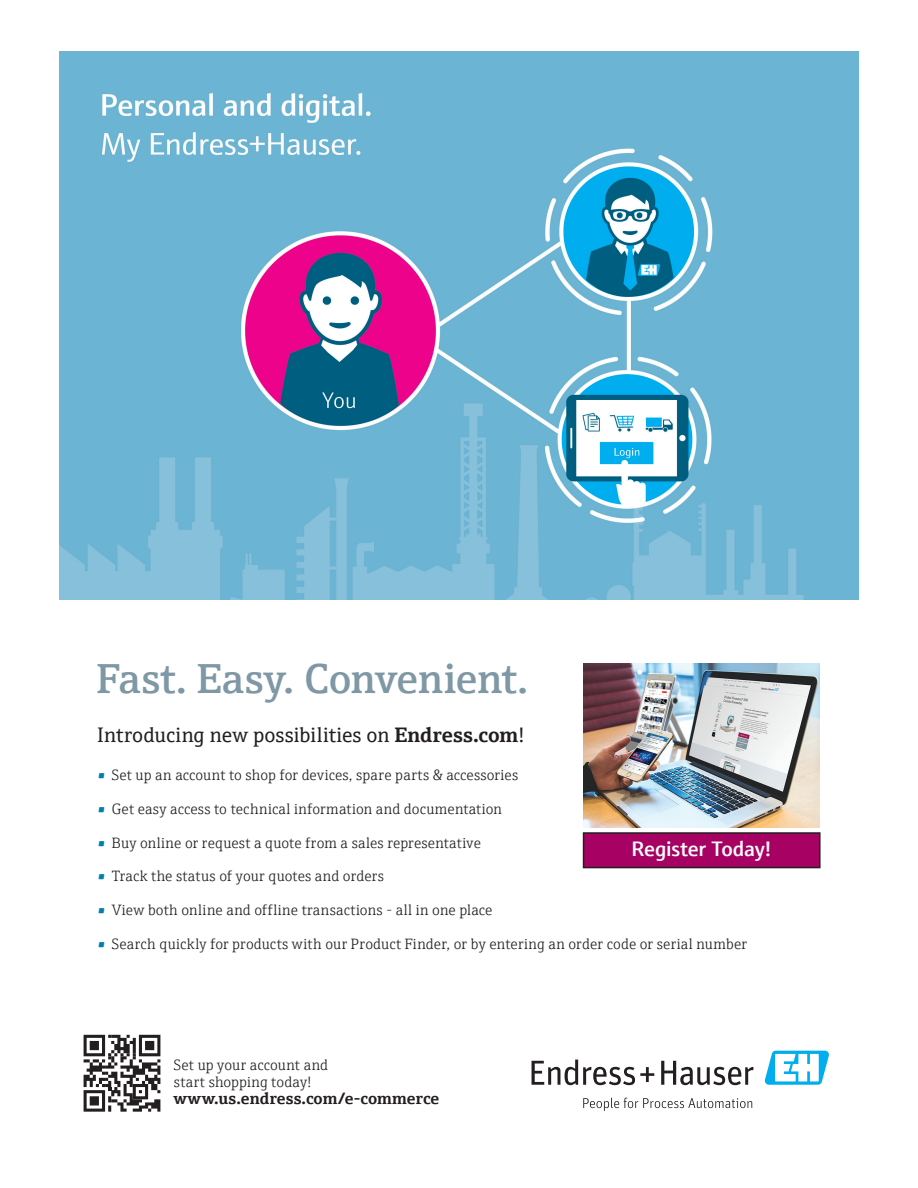
<style>
.page{position:relative;width:918px;height:1188px;background:#fff}
.page>*{position:absolute;margin:0;border:0;box-sizing:border-box;transform-origin:0 0}
.t1{font:600 42px "E+H Serif";color:#7f98a5}
.t2{font:21px "E+H Serif";color:#231f20}
.t3{font:600 21px "E+H Sans";letter-spacing:-.01em;color:#fff}
.t4{font:700 16.5px "E+H Serif";letter-spacing:.01em;color:#231f20}
.t5{font:300 15px/17px "E+H Serif";letter-spacing:.01em;color:#231f20}
.s1{font-weight:700}
.s2{font-weight:600;font-size:14.25px;color:#0081ad}
</style>
<div class="page">
<img style="left:60px;top:52px;width:798px;height:548px">
<img style="left:584px;top:664px;width:236px;height:164px">
<svg style="left:532px;top:1060px;width:122px;height:25px"></svg>
<svg style="left:661px;top:1061px;width:93px;height:24px"></svg>
<svg style="left:583px;top:1098px;width:169px;height:13px"></svg>
<svg style="left:764px;top:1051px;width:65px;height:34px"></svg>
<div style="left:584px;top:833px;width:236px;height:35px;background:#a70164"></div>
<div style="left:583px;top:832px;width:238px;height:36px;border:2px solid #231f20"></div>
<svg style="left:84px;top:1035px;width:76px;height:77px"></svg>
<h1 class="t1" style="left:97px;top:646px;width:433px">Fast. Easy. Convenient.</h1>
<h2 class="t2" style="left:98px;top:719px;width:429px">Introducing new possibilities on <span class="s1">Endress.com</span>!</h2>
<p class="t5" style="left:98px;top:766px;width:422px"><span class="s2">•</span> Set up an account to shop for devices, spare parts &amp; accessories</p>
<p class="t5" style="left:98px;top:799px;width:406px"><span class="s2">•</span> Get easy access to technical information and documentation</p>
<p class="t5" style="left:98px;top:833px;width:385px"><span class="s2">•</span> Buy online or request a quote from a sales representative</p>
<p class="t5" style="left:98px;top:867px;width:288px"><span class="s2">•</span> Track the status of your quotes and orders</p>
<p class="t5" style="left:98px;top:900px;width:396px"><span class="s2">•</span> View both online and offline transactions - all in one place</p>
<p class="t5" style="left:98px;top:934px;width:651px"><span class="s2">•</span> Search quickly for products with our Product Finder, or by entering an order code or serial number</p>
<h2 class="t3" style="left:632px;top:832px;width:142px">Register Today!</h2>
<p class="t5" style="left:174px;top:1055px;width:156px">Set up your account and start shopping today!</p>
<p class="t4" style="left:174px;top:1085px;width:267px">www.us.endress.com/e-commerce</p>
</div>
